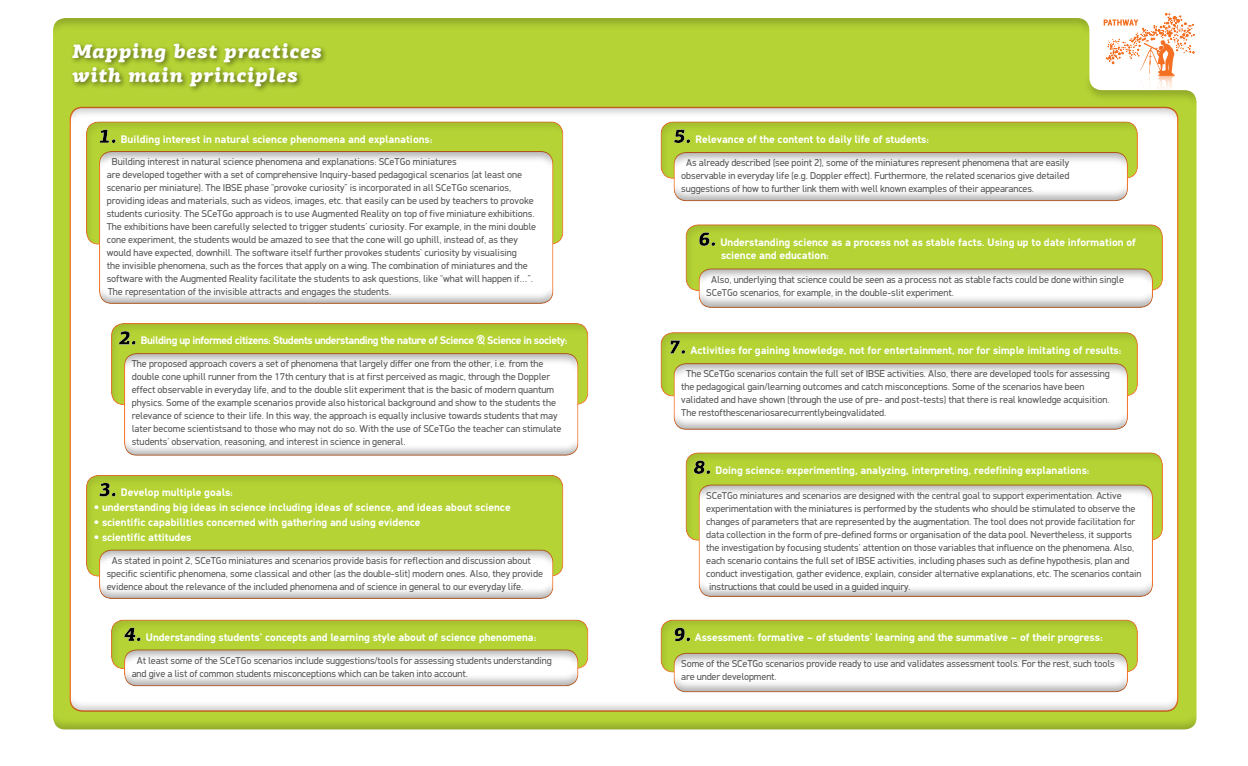
<style>
.page{position:relative;width:1248px;height:766px;background:#fff}
.page>*{position:absolute;margin:0;border:0;box-sizing:border-box;transform-origin:0 0}
.t1{font:italic 900 19.5px/24px "PF Agora Slab Pro";letter-spacing:.025em;color:#fff}
.t2{font:700 11px/13px "PF Din Display";letter-spacing:.005em;color:#fff}
.t3{font:700 11px "PF Din Display";letter-spacing:-.03em;color:#fff}
.t4{font:10px/13px "PF Din Display";color:#58595b}
</style>
<div class="page">
<div style="left:53px;top:17px;width:1144px;height:713px;background:#000;opacity:.2"></div>
<div style="left:68px;top:105px;width:1110px;height:607px;background:#000;opacity:.2"></div>
<div style="left:69px;top:40px;width:258px;height:53px;background:#000;opacity:.5"></div>
<div style="left:659px;top:120px;width:479px;height:59px;background:#000;opacity:.1"></div>
<div style="left:672px;top:150px;width:456px;height:51px;background:#000;opacity:.3"></div>
<div style="left:684px;top:222px;width:479px;height:69px;background:#000;opacity:.1"></div>
<div style="left:697px;top:267px;width:456px;height:41px;background:#000;opacity:.3"></div>
<div style="left:684px;top:450px;width:479px;height:90px;background:#000;opacity:.1"></div>
<div style="left:697px;top:482px;width:456px;height:114px;background:#000;opacity:.3"></div>
<div style="left:85px;top:473px;width:479px;height:104px;background:#000;opacity:.1"></div>
<div style="left:98px;top:548px;width:456px;height:51px;background:#000;opacity:.3"></div>
<div style="left:659px;top:330px;width:479px;height:66px;background:#000;opacity:.1"></div>
<div style="left:672px;top:361px;width:456px;height:69px;background:#000;opacity:.3"></div>
<div style="left:659px;top:617px;width:479px;height:55px;background:#000;opacity:.1"></div>
<div style="left:672px;top:651px;width:456px;height:41px;background:#000;opacity:.3"></div>
<div style="left:110px;top:617px;width:479px;height:52px;background:#000;opacity:.1"></div>
<div style="left:123px;top:647px;width:456px;height:39px;background:#000;opacity:.3"></div>
<div style="left:85px;top:120px;width:479px;height:125px;background:#000;opacity:.1"></div>
<div style="left:98px;top:149px;width:456px;height:155px;background:#000;opacity:.3"></div>
<div style="left:110px;top:321px;width:479px;height:84px;background:#000;opacity:.1"></div>
<div style="left:123px;top:351px;width:456px;height:105px;background:#000;opacity:.3"></div>
<h1 class="t1" style="left:72px;top:40px;width:251px">Mapping best practices with main principles</h1>
<p class="t2" style="left:121px;top:132px;width:313px">Building interest in natural science phenomena and explanations:</p>
<p class="t4" style="left:107px;top:155px;width:431px;text-indent:5px">Building interest in natural science phenomena and explanations: SCeTGo miniatures<br>are developed together with a set of comprehensive Inquiry-based pedagogical scenarios (at least one scenario per miniature). The IBSE phase “provoke curiosity” is incorporated in all SCeTGo scenarios, providing ideas and materials, such as videos, images, etc. that easily can be used by teachers to provoke students curiosity. The SCeTGo approach is to use Augmented Reality on top of five miniature exhibitions.<br>The exhibitions have been carefully selected to trigger students’ curiosity. For example, in the mini double cone experiment, the students would be amazed to see that the cone will go uphill, instead of, as they would have expected, downhill. The software itself further provokes students’ curiosity by visualising<br>the invisible phenomena, such as the forces that apply on a wing. The combination of miniatures and the software with the Augmented Reality facilitate the students to ask questions, like “what will happen if…”.<br>The representation of the invisible attracts and engages the students.</p>
<p class="t3" style="left:141px;top:334px;width:428px">Building up informed citizens: Students understanding the nature of Science &amp; Science in society:</p>
<p class="t4" style="left:132px;top:357px;width:431px">The proposed approach covers a set of phenomena that largely differ one from the other, i.e. from the double cone uphill runner from the 17th century that is at first perceived as magic, through the Doppler effect observable in everyday life, and to the double slit experiment that is the basic of modern quantum physics. Some of the example scenarios provide also historical background and show to the students the relevance of science to their life. In this way, the approach is equally inclusive towards students that may later become scientistsand to those who may not do so. With the use of SCeTGo the teacher can stimulate students’ observation, reasoning, and interest in science in general.</p>
<p class="t2" style="left:121px;top:485px;width:113px">Develop multiple goals:</p>
<p class="t2" style="left:94px;top:500px;width:418px">• understanding big ideas in science including ideas of science, and ideas about science</p>
<p class="t2" style="left:94px;top:515px;width:328px">• scientific capabilities concerned with gathering and using evidence</p>
<p class="t2" style="left:94px;top:530px;width:99px">• scientific attitudes</p>
<p class="t4" style="left:107px;top:553px;width:437px;text-indent:5px">As stated in point 2, SCeTGo miniatures and scenarios provide basis for reflection and discussion about specific scientific phenomena, some classical and other (as the double-slit) modern ones. Also, they provide evidence about the relevance of the included phenomena and of science in general to our everyday life.</p>
<p class="t2" style="left:146px;top:630px;width:392px">Understanding students’ concepts and learning style about of science phenomena:</p>
<p class="t4" style="left:132px;top:653px;width:421px;text-indent:5px">At least some of the SCeTGo scenarios include suggestions/tools for assessing students understanding and give a list of common students misconceptions which can be taken into account.</p>
<p class="t2" style="left:695px;top:132px;width:235px">Relevance of the content to daily life of students:</p>
<p class="t4" style="left:681px;top:156px;width:389px;text-align:justify;text-indent:5px">As already described (see point 2), some of the miniatures represent phenomena that are easily observable in everyday life (e.g. Doppler effect). Furthermore, the related scenarios give detailed suggestions of how to further link them with well known examples of their appearances.</p>
<p class="t2" style="left:720px;top:235px;width:417px">Understanding science as a process not as stable facts. Using up to date information of science and education:</p>
<p class="t4" style="left:706px;top:272px;width:419px;text-indent:5px">Also, underlying that science could be seen as a process not as stable facts could be done within single<br>SCeTGo scenarios, for example, in the double-slit experiment.</p>
<p class="t2" style="left:690px;top:343px;width:432px">Activities for gaining knowledge, not for entertainment, nor for simple imitating of results:</p>
<p class="t4" style="left:681px;top:367px;width:430px;text-indent:5px">The SCeTGo scenarios contain the full set of IBSE activities. Also, there are developed tools for assessing the pedagogical gain/learning outcomes and catch misconceptions. Some of the scenarios have been validated and have shown (through the use of pre- and post-tests) that there is real knowledge acquisition.<br>The restofthescenariosarecurrentlybeingvalidated.</p>
<p class="t2" style="left:715px;top:463px;width:375px">Doing science: experimenting, analyzing, interpreting, redefining explanations:</p>
<p class="t4" style="left:706px;top:488px;width:417px">SCeTGo miniatures and scenarios are designed with the central goal to support experimentation. Active</p>
<p class="t4" style="left:706px;top:501px;width:430px">experimentation with the miniatures is performed by the students who should be stimulated to observe the</p>
<p class="t4" style="left:706px;top:514px;width:430px">changes of parameters that are represented by the augmentation. The tool does not provide facilitation for</p>
<p class="t4" style="left:706px;top:527px;width:427px">data collection in the form of pre-defined forms or organisation of the data pool. Nevertheless, it supports</p>
<p class="t4" style="left:706px;top:540px;width:429px">the investigation by focusing students’ attention on those variables that influence on the phenomena. Also,</p>
<p class="t4" style="left:706px;top:553px;width:424px">each scenario contains the full set of IBSE activities, including phases such as define hypothesis, plan and</p>
<p class="t4" style="left:706px;top:566px;width:436px">conduct investigation, gather evidence, explain, consider alternative explanations, etc. The scenarios contain</p>
<p class="t4" style="left:709px;top:579px;width:203px">instructions that could be used in a guided inquiry.</p>
<p class="t2" style="left:694px;top:630px;width:409px">Assessment: formative ~ of students’ learning and the summative ~ of their progress:</p>
<p class="t4" style="left:681px;top:657px;width:435px">Some of the SCeTGo scenarios provide ready to use and validates assessment tools. For the rest, such tools are under development.</p>
</div>
